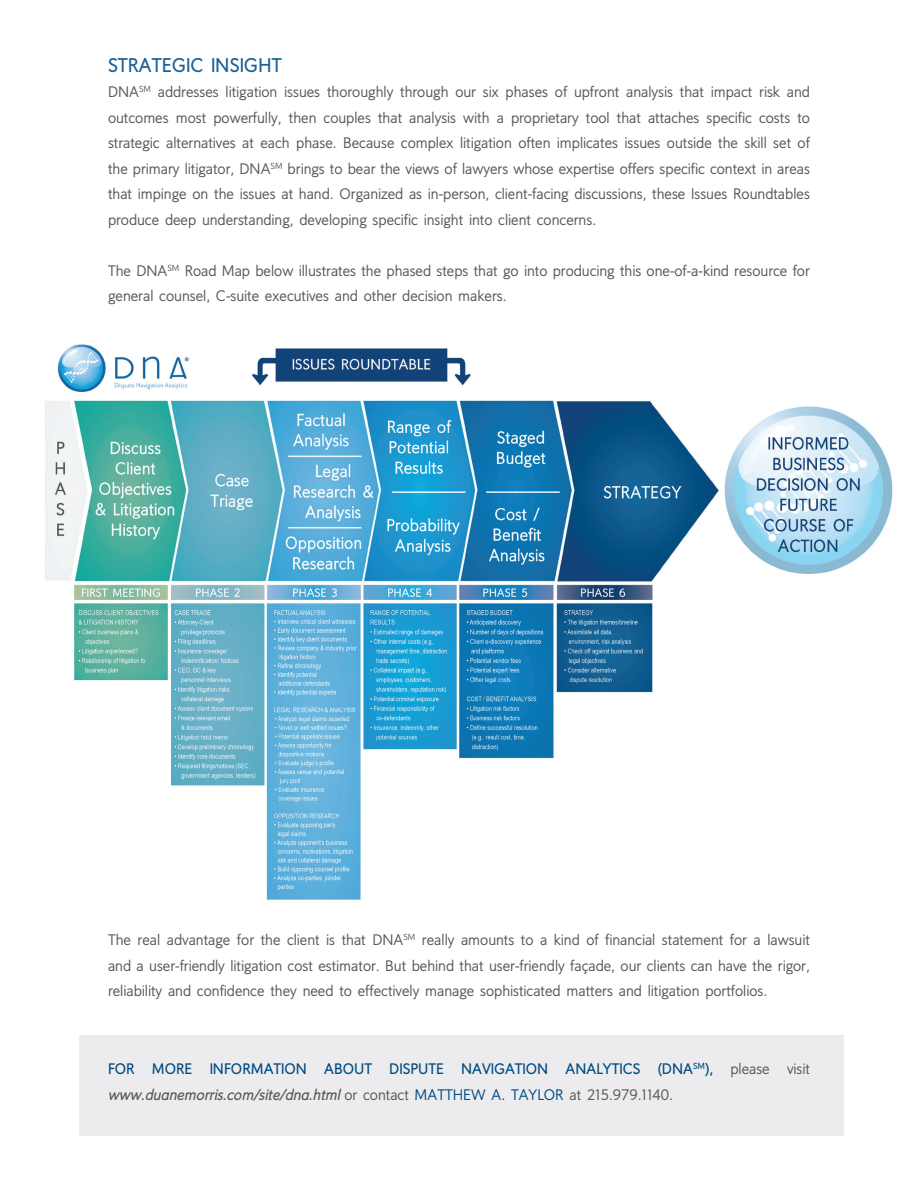
<style>
.page{position:relative;width:918px;height:1188px;background:#fff}
.page>*{position:absolute;margin:0;border:0;box-sizing:border-box;transform-origin:0 0}
.t1{font:700 19.5px "Oslo";color:#1a6197}
.t2{font:15px/25.5px "Oslo";color:#57585a;text-align:justify}
.t3{font:700 15px/25.5px "Oslo";color:#004a82}
.s1{font-weight:400;color:#57585a}
.s2{font-style:italic;color:#57585a}
.s3{font-weight:400}
</style>
<div class="page">
<div style="left:79px;top:1036px;width:765px;height:100px;background:#ececee"></div>
<img style="left:45px;top:344px;width:848px;height:556px">
<h1 class="t1" style="left:108px;top:54px;width:175px">STRATEGIC INSIGHT</h1>
<p class="t2" style="left:108px;top:79px;width:704px">DNA<sup>SM</sup> addresses litigation issues thoroughly through our six phases of upfront analysis that impact risk and outcomes most powerfully, then couples that analysis with a proprietary tool that attaches specific costs to strategic alternatives at each phase. Because complex litigation often implicates issues outside the skill set of the primary litigator, DNA<sup>SM</sup> brings to bear the views of lawyers whose expertise offers specific context in areas that impinge on the issues at hand. Organized as in-person, client-facing discussions, these Issues Roundtables produce deep understanding, developing specific insight into client concerns.</p>
<p class="t2" style="left:108px;top:258px;width:703px">The DNA<sup>SM</sup> Road Map below illustrates the phased steps that go into producing this one-of-a-kind resource for general counsel, C-suite executives and other decision makers.</p>
<p class="t2" style="left:108px;top:928px;width:703px">The real advantage for the client is that DNA<sup>SM</sup> really amounts to a kind of financial statement for a lawsuit and a user-friendly litigation cost estimator. But behind that user-friendly façade, our clients can have the rigor, reliability and confidence they need to effectively manage sophisticated matters and litigation portfolios.</p>
<p class="t3" style="left:108px;top:1056px;width:703px">FOR MORE INFORMATION ABOUT DISPUTE NAVIGATION ANALYTICS (DNA<sup>SM</sup>), <span class="s1">please visit </span><span class="s2">www.duanemorris.com/site/dna.html</span> <span class="s1">or contact</span> <span class="s3">MATTHEW A. TAYLOR</span> <span class="s1">at 215.979.1140.</span></p>
</div>
